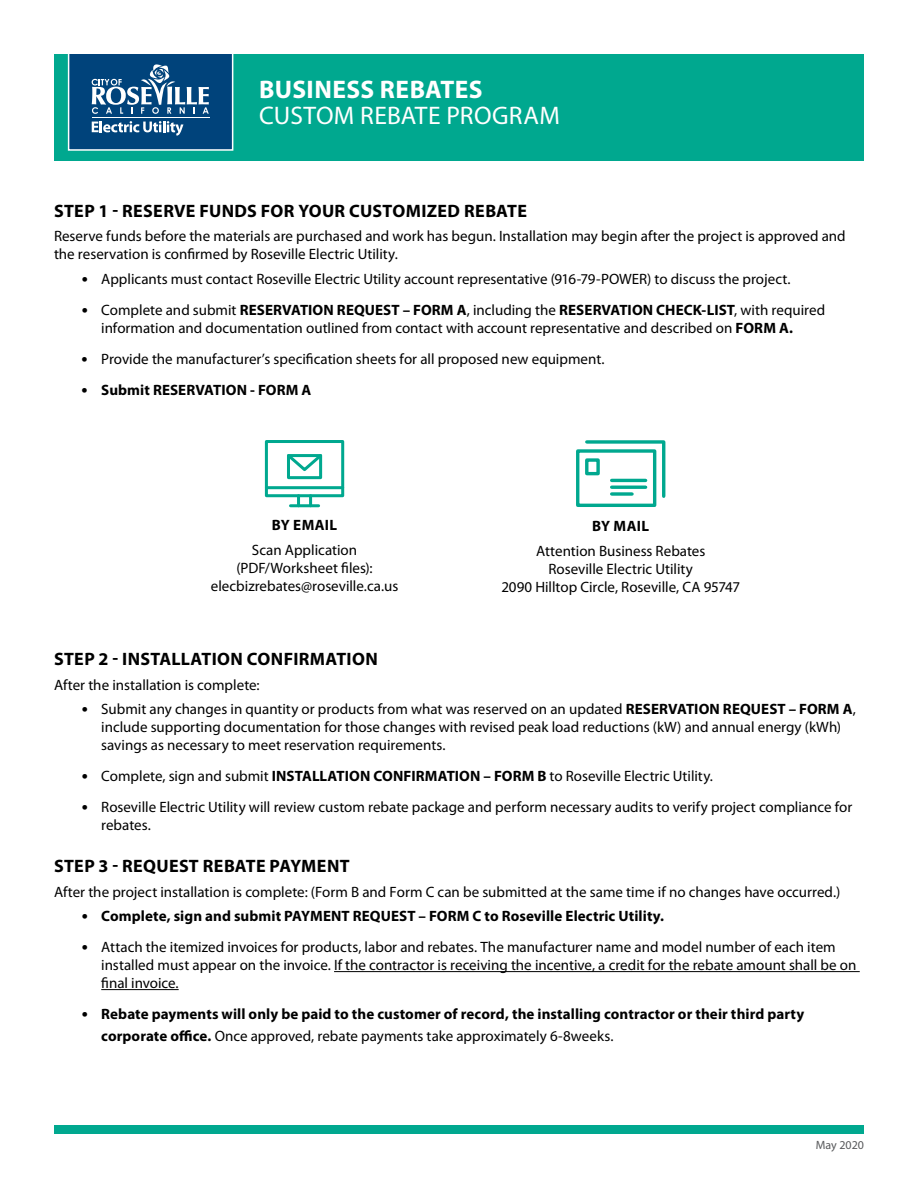
<style>
.page{position:relative;width:918px;height:1188px;background:#fff}
.page>*{position:absolute;margin:0;border:0;box-sizing:border-box;transform-origin:0 0}
.t1{font:25.5px "Myriad Pro";letter-spacing:.01em;color:#fff}
.t2{font:700 25.5px "Myriad Pro";letter-spacing:.015em;color:#fff}
.t3{font:700 18px "Myriad Pro";letter-spacing:.015em;color:#000}
.t4{font:15px/18px "Myriad Pro";color:#000}
.t5{font:700 15px/21.6px "Myriad Pro";letter-spacing:.005em;color:#000}
.t6{font:12px "Myriad Pro";color:#58595b}
.s1{font-family:"Calibri"}
.s2{font-weight:700}
.s3{font-family:"Calibri";font-weight:400}
.s4{font-weight:400}
</style>
<div class="page">
<div style="left:54px;top:54px;width:810px;height:106px;background:#00a88f"></div>
<svg style="left:67px;top:54px;width:167px;height:97px;background:#296290"></svg>
<hr style="left:334px;top:971px;width:526px;height:1px;background:#000">
<hr style="left:101px;top:989px;width:78px;height:1px;background:#000">
<hr style="left:266px;top:486px;width:77px;height:3px;background:#00a88f">
<div style="left:265px;top:440px;width:79px;height:57px;border:3px solid #00a88f"></div>
<hr style="left:291px;top:504px;width:28px;height:3px;background:#00a88f">
<svg style="left:297px;top:496px;width:3px;height:8px"></svg>
<svg style="left:309px;top:496px;width:3px;height:8px"></svg>
<div style="left:287px;top:454px;width:35px;height:25px;border:3px solid #00a88f"></div>
<svg style="left:287px;top:454px;width:36px;height:20px"></svg>
<div style="left:576px;top:449px;width:80px;height:58px;border:3px solid #00a88f"></div>
<svg style="left:583px;top:440px;width:83px;height:60px"></svg>
<svg style="left:612px;top:492px;width:20px;height:4px"></svg>
<hr style="left:612px;top:479px;width:34px;height:3px;background:#00a88f">
<div style="left:585px;top:458px;width:15px;height:17px;border:3px solid #00a88f"></div>
<hr style="left:612px;top:486px;width:34px;height:3px;background:#00a88f">
<div style="left:54px;top:1125px;width:810px;height:9px;background:#00a88f"></div>
<h1 class="t2" style="left:259px;top:73px;width:225px">BUSINESS REBATES</h1>
<h1 class="t1" style="left:259px;top:100px;width:302px">CUSTOM REBATE PROGRAM</h1>
<p class="t3" style="left:54px;top:199px;width:474px">STEP 1 - RESERVE FUNDS FOR YOUR CUSTOMIZED REBATE</p>
<p class="t4" style="left:54px;top:227px;width:793px">Reserve funds before the materials are purchased and work has begun. Installation may begin after the project is approved and the reservation is confirmed by Roseville Electric Utility.</p>
<p class="t4" style="left:81px;top:270px;width:711px"><span class="s1">•</span> Applicants must contact Roseville Electric Utility account representative (916-79-POWER) to discuss the project.</p>
<p class="t4" style="left:101px;top:301px;width:725px;text-indent:-20px"><span class="s1">•</span> Complete and submit <span class="s2">RESERVATION REQUEST – FORM A</span>, including the <span class="s2">RESERVATION CHECK-LIST</span>, with required information and documentation outlined from contact with account representative and described on <span class="s2">FORM A.</span></p>
<p class="t4" style="left:81px;top:349px;width:525px"><span class="s1">•</span> Provide the manufacturer’s specification sheets for all proposed new equipment.</p>
<p class="t5" style="left:81px;top:378px;width:232px"><span class="s3">•</span> Submit RESERVATION - FORM A</p>
<p class="t5" style="left:272px;top:514px;width:67px">BY EMAIL</p>
<p class="t4" style="left:211px;top:541px;width:189px;text-align:center">Scan Application (PDF/Worksheet files): elecbizrebates@roseville.ca.us</p>
<p class="t5" style="left:592px;top:515px;width:59px">BY MAIL</p>
<p class="t4" style="left:501px;top:541px;width:240px;text-align:center">Attention Business Rebates<br>Roseville Electric Utility<br>2090 Hilltop Circle, Roseville, CA 95747</p>
<p class="t3" style="left:54px;top:647px;width:325px">STEP 2 - INSTALLATION CONFIRMATION</p>
<p class="t4" style="left:54px;top:676px;width:207px">After the installation is complete:</p>
<p class="t4" style="left:101px;top:700px;width:756px;text-indent:-20px"><span class="s1">•</span> Submit any changes in quantity or products from what was reserved on an updated <span class="s2">RESERVATION REQUEST – FORM A</span>, include supporting documentation for those changes with revised peak load reductions (kW) and annual energy (kWh) savings as necessary to meet reservation requirements.</p>
<p class="t4" style="left:81px;top:767px;width:633px"><span class="s1">•</span> Complete, sign and submit <span class="s2">INSTALLATION CONFIRMATION – FORM B</span> to Roseville Electric Utility.</p>
<p class="t4" style="left:101px;top:798px;width:753px;text-indent:-20px"><span class="s1">•</span> Roseville Electric Utility will review custom rebate package and perform necessary audits to verify project compliance for rebates.</p>
<p class="t3" style="left:54px;top:854px;width:297px">STEP 3 - REQUEST REBATE PAYMENT</p>
<p class="t4" style="left:54px;top:882px;width:788px">After the project installation is complete: (Form B and Form C can be submitted at the same time if no changes have occurred.)</p>
<p class="t5" style="left:81px;top:905px;width:585px"><span class="s3">•</span> Complete, sign and submit PAYMENT REQUEST – FORM C to Roseville Electric Utility.</p>
<p class="t4" style="left:101px;top:938px;width:757px;text-indent:-20px"><span class="s1">•</span> Attach the itemized invoices for products, labor and rebates. The manufacturer name and model number of each item installed must appear on the invoice. If the contractor is receiving the incentive, a credit for the rebate amount shall be on final invoice.</p>
<p class="t5" style="left:101px;top:1003px;width:705px;text-indent:-20px"><span class="s3">•</span> Rebate payments will only be paid to the customer of record, the installing contractor or their third party corporate office. <span class="s4">Once approved, rebate payments take approximately 6-8weeks.</span></p>
<p class="t6" style="left:816px;top:1138px;width:50px">May 2020</p>
</div>
